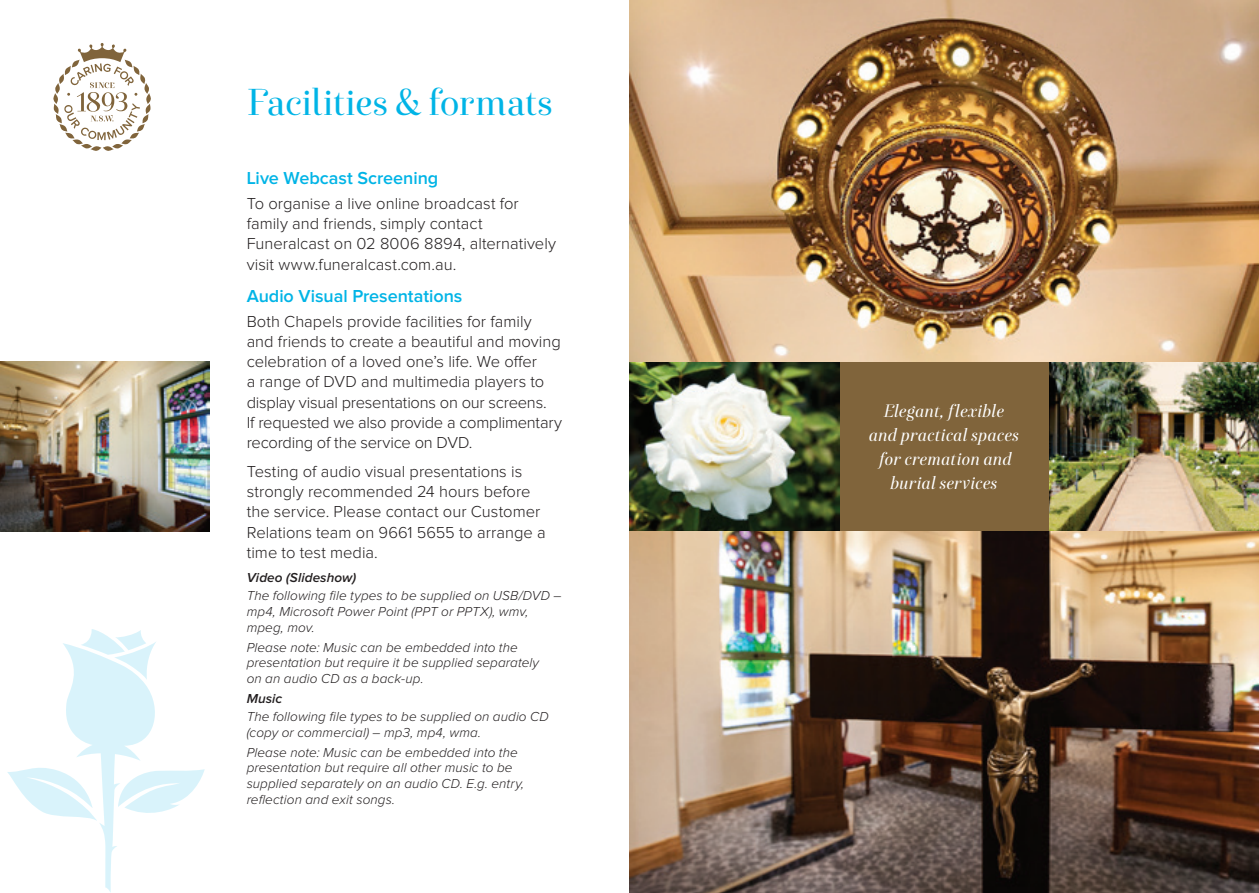
<style>
.page{position:relative;width:1259px;height:893px;background:#fff}
.page>*{position:absolute;margin:0;border:0;box-sizing:border-box;transform-origin:0 0}
.t1{font:37.5px "Exquise FY";letter-spacing:-.025em;color:#00b4e6}
.t2{font:italic 18px/24px "Exquise FY";letter-spacing:.015em;color:#fff;text-align:center}
.t3{font:600 18px "Proxima Nova";color:#00b4e6}
.t4{font:300 16.5px/20.2px "Proxima Nova";color:#231f20}
.t5{font:italic 300 13.5px/15.8px "Proxima Nova";letter-spacing:.005em;color:#231f20}
.t6{font:italic 600 13.5px "Proxima Nova";letter-spacing:.005em;color:#231f20}
</style>
<div class="page">
<img style="left:1049px;top:361px;width:210px;height:170px">
<div style="left:839px;top:361px;width:210px;height:170px;background:#80643b"></div>
<img style="left:629px;top:361px;width:210px;height:170px">
<svg style="left:7px;top:629px;width:198px;height:263px"></svg>
<svg style="left:53px;top:43px;width:98px;height:108px"></svg>
<img style="left:629px;top:0;width:630px;height:361px">
<img style="left:629px;top:531px;width:630px;height:362px">
<img style="left:0;top:361px;width:210px;height:170px">
<h1 class="t1" style="left:247px;top:79px;width:308px">Facilities &amp; formats</h1>
<p class="t3" style="left:247px;top:170px;width:193px">Live Webcast Screening</p>
<p class="t4" style="left:247px;top:194px;width:311px">To organise a live online broadcast for family and friends, simply contact Funeralcast on 02 8006 8894, alternatively visit www.funeralcast.com.au.</p>
<p class="t3" style="left:247px;top:288px;width:217px">Audio Visual Presentations</p>
<p class="t4" style="left:247px;top:312px;width:317px">Both Chapels provide facilities for family and friends to create a beautiful and moving celebration of a loved one’s life. We offer<br>a range of DVD and multimedia players to display visual presentations on our screens.<br>If requested we also provide a complimentary recording of the service on DVD.</p>
<p class="t4" style="left:247px;top:462px;width:300px">Testing of audio visual presentations is strongly recommended 24 hours before the service. Please contact our Customer Relations team on 9661 5655 to arrange a time to test media.</p>
<p class="t6" style="left:247px;top:571px;width:111px">Video (Slideshow)</p>
<p class="t5" style="left:247px;top:588px;width:316px">The following file types to be supplied on USB/DVD – mp4, Microsoft Power Point (PPT or PPTX), wmv, mpeg, mov.</p>
<p class="t5" style="left:247px;top:640px;width:294px">Please note: Music can be embedded into the presentation but require it be supplied separately on an audio CD as a back-up.</p>
<p class="t6" style="left:247px;top:692px;width:37px">Music</p>
<p class="t5" style="left:247px;top:709px;width:303px">The following file types to be supplied on audio CD (copy or commercial) – mp3, mp4, wma.</p>
<p class="t5" style="left:247px;top:745px;width:279px">Please note: Music can be embedded into the presentation but require all other music to be supplied separately on an audio CD. E.g. entry, reflection and exit songs.</p>
<p class="t2" style="left:869px;top:399px;width:152px">Elegant, flexible and practical spaces for cremation and burial services</p>
</div>
